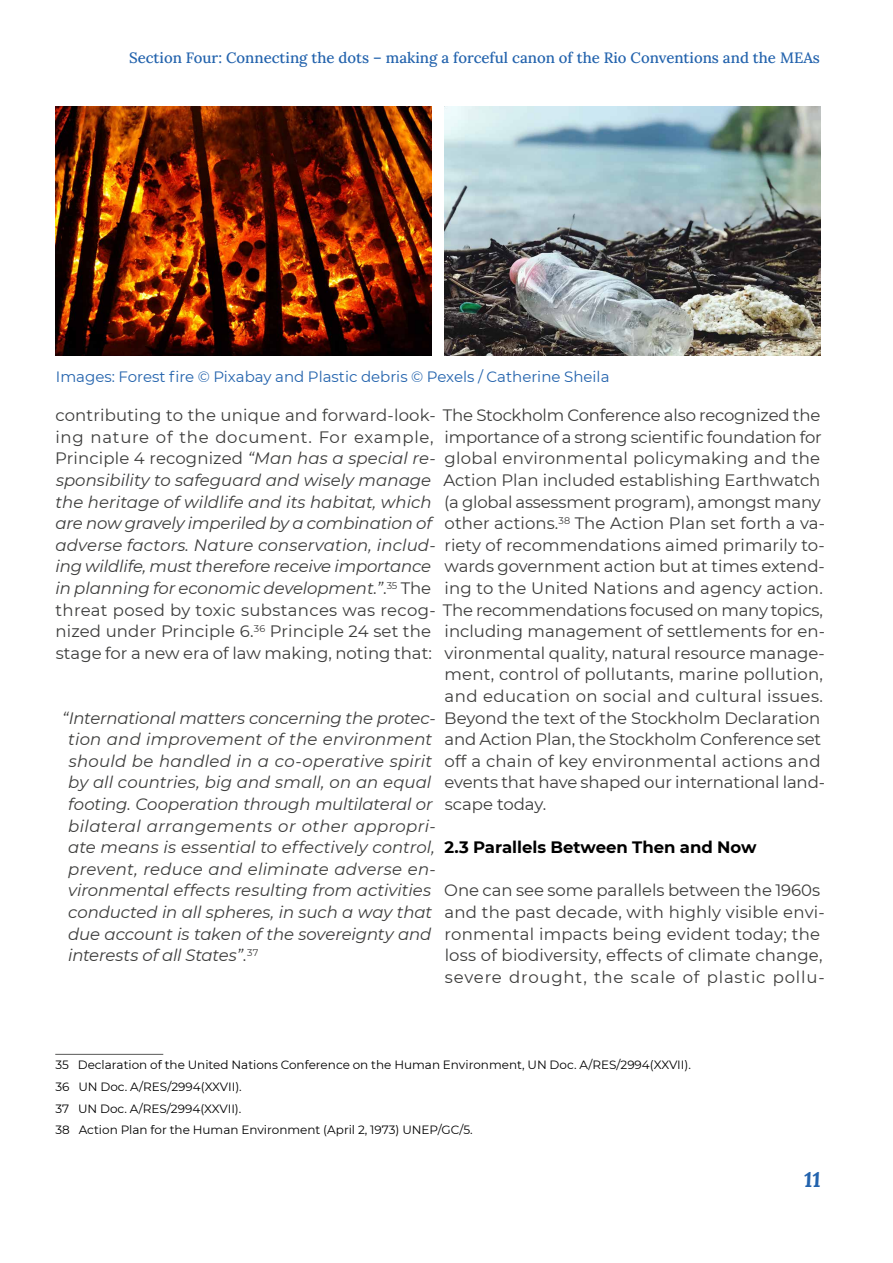
<style>
.page{position:relative;width:893px;height:1263px;background:#fff}
.page>*{position:absolute;margin:0;border:0;box-sizing:border-box;transform-origin:0 0}
.t1{font:italic 700 21px "Lora";color:#2363ad}
.t2{font:16.5px/21.6px "Montserrat";color:#3c3c3b}
.t3{font:italic 16.5px/21.6px "Montserrat";color:#3c3c3b}
.t4{font:700 16.5px "Montserrat";color:#000}
.t5{font:500 15px "Lora";color:#2363ad}
.t6{font:15px "Montserrat";color:#2363ad}
.t7{font:12px/21.6px "Montserrat";color:#000}
.s1{font-style:italic}
.s2{font-style:normal}
</style>
<div class="page">
<hr style="left:55px;top:1054px;width:108px;height:1px;background:#575756">
<img style="left:55px;top:106px;width:376px;height:249px">
<img style="left:445px;top:106px;width:376px;height:249px">
<p class="t5" style="left:129px;top:46px;width:692px">Section Four: Connecting the dots – making a forceful canon of the Rio Conventions and the MEAs</p>
<p class="t6" style="left:56px;top:366px;width:555px">Images: Forest fire © Pixabay and Plastic debris © Pexels / Catherine Sheila</p>
<p class="t2" style="left:55px;top:404px;width:769px">contributing to the unique and forward-look- The Stockholm Conference also recognized the ing nature of the document. For example,<br>Principle 4 recognized <span class="s1">“Man has a special re-<br>sponsibility to safeguard and wisely manage<br>the heritage of wildlife and its habitat, which<br>are now gravely imperiled by a combination of<br>adverse factors. Nature conservation, includ-<br>ing wildlife, must therefore receive importance<br>in planning for economic development.”</span>.<sup>35</sup> The<br>threat posed by toxic substances was recog- The recommendations focused on many topics, nized under Principle 6.<sup>36</sup> Principle 24 set the<br>stage for a new era of law making, noting that:</p>
<p class="t2" style="left:443px;top:426px;width:383px">importance of a strong scientific foundation for global environmental policymaking and the Action Plan included establishing Earthwatch (a global assessment program), amongst many other actions.<sup>38</sup> The Action Plan set forth a va&shy;riety of recommendations aimed primarily to&shy;wards government action but at times extend&shy;ing to the United Nations and agency action.</p>
<p class="t2" style="left:444px;top:620px;width:382px">including management of settlements for en&shy;vironmental quality, natural resource manage&shy;ment, control of pollutants, marine pollution, and education on social and cultural issues.<br>Beyond the text of the Stockholm Declaration and Action Plan, the Stockholm Conference set off a chain of key environmental actions and events that have shaped our international land&shy;scape today.</p>
<p class="t4" style="left:445px;top:835px;width:313px">2.3 Parallels Between Then and Now</p>
<p class="t2" style="left:444px;top:879px;width:382px">One can see some parallels between the 1960s and the past decade, with highly visible envi&shy;ronmental impacts being evident today; the loss of biodiversity, effects of climate change, severe drought, the scale of plastic pollu-</p>
<p class="t3" style="left:68px;top:706px;width:369px;text-indent:-6px">“International matters concerning the protec&shy;tion and improvement of the environment should be handled in a co-operative spirit by all countries, big and small, on an equal footing. Cooperation through multilateral or bilateral arrangements or other appropri&shy;ate means is essential to effectively control, prevent, reduce and eliminate adverse en&shy;vironmental effects resulting from activities conducted in all spheres, in such a way that due account is taken of the sovereignty and interests of all States”<span class="s2">.</span><sup>37</sup></p>
<p class="t7" style="left:55px;top:1054px;width:637px">35 Declaration of the United Nations Conference on the Human Environment, UN Doc. A/RES/2994(XXVII).<br>36 UN Doc. A/RES/2994(XXVII).<br>37 UN Doc. A/RES/2994(XXVII).<br>38 Action Plan for the Human Environment (April 2, 1973) UNEP/GC/5.</p>
<p class="t1" style="left:804px;top:1165px;width:18px">11</p>
</div>
